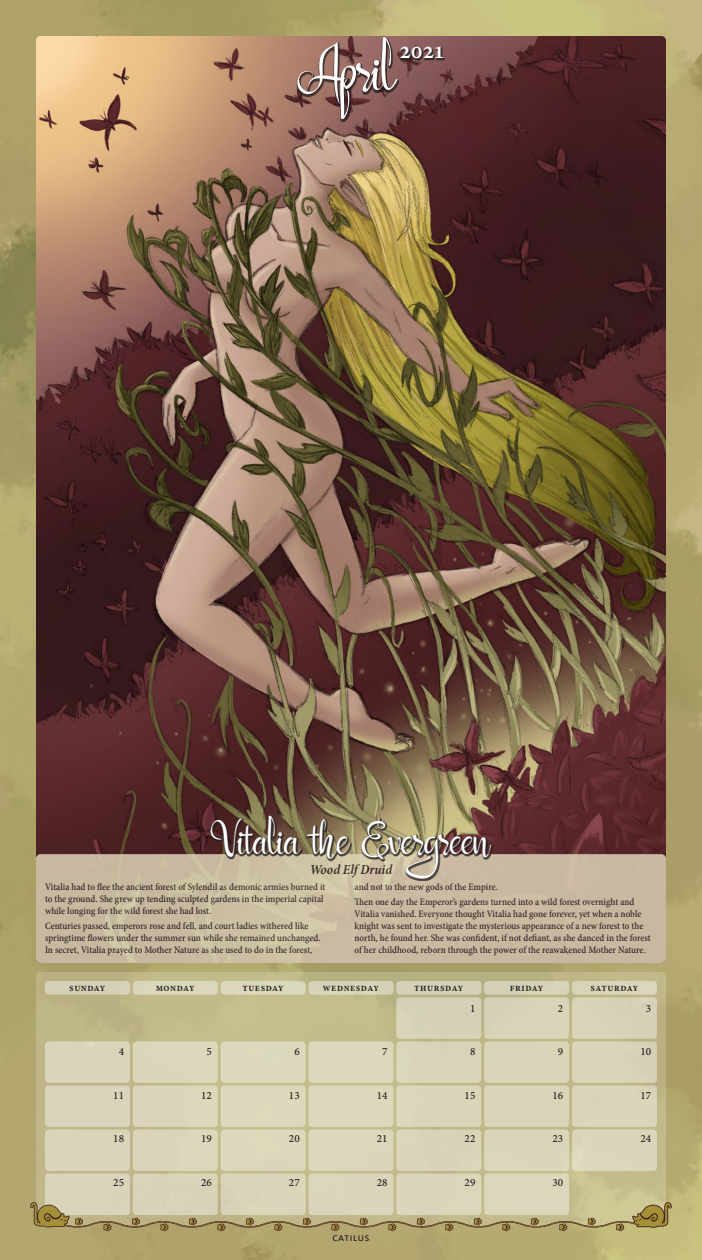
<style>
.page{position:relative;width:702px;height:1260px;background:#fff}
.page>*{position:absolute;margin:0;border:0;box-sizing:border-box;transform-origin:0 0}
.cal_title{font:51px "Aventure Scriptine";color:#fff}
.Cal_Subtitle{font:37px "Aventure Scriptine";color:#fff}
._2021{font:600 condensed 25px "Minion Pro";color:#fff}
.t1{font:italic 600 condensed 14px "Minion Pro";color:#231f20}
.cal_date{font:11px "Minion Pro Medium Capt";color:#231f20}
.t2{font:600 condensed 11px "Minion Pro";letter-spacing:.045em;color:#231f20}
.t3{font:11px "Calibri";letter-spacing:.075em;color:#231f20}
.t4{font:500 condensed 10px/12px "Minion Pro";letter-spacing:-.005em;color:#231f20}
</style>
<div class="page">
<img style="left:0;top:0;width:702px;height:1260px">
<img style="left:36px;top:36px;width:630px;height:927px">
<svg style="left:36px;top:972px;width:630px;height:230px;background:#c0b98a"></svg>
<div style="left:45px;top:981px;width:85px;height:14px;background:#d6d0b6;border-radius:4px"></div>
<div style="left:133px;top:981px;width:85px;height:14px;background:#dad7ba;border-radius:4px"></div>
<div style="left:221px;top:981px;width:85px;height:14px;background:#dbd9bb;border-radius:4px"></div>
<div style="left:309px;top:981px;width:84px;height:14px;background:#d6d3b7;border-radius:4px"></div>
<div style="left:396px;top:997px;width:85px;height:42px;background:#d4d1b6;border-radius:4px"></div>
<div style="left:396px;top:981px;width:85px;height:14px;background:#d4d1b6;border-radius:4px"></div>
<div style="left:484px;top:997px;width:85px;height:42px;background:#d9d4b9;border-radius:4px"></div>
<div style="left:484px;top:981px;width:85px;height:14px;background:#d4d1b6;border-radius:4px"></div>
<div style="left:572px;top:997px;width:85px;height:42px;background:#d8d3b7;border-radius:4px"></div>
<div style="left:572px;top:981px;width:85px;height:14px;background:#dad5ba;border-radius:4px"></div>
<div style="left:45px;top:1041px;width:85px;height:42px;background:#dad4ba;border-radius:4px"></div>
<div style="left:133px;top:1041px;width:85px;height:42px;background:#dcd8bb;border-radius:4px"></div>
<div style="left:221px;top:1041px;width:85px;height:42px;background:#dcd8bb;border-radius:4px"></div>
<div style="left:309px;top:1041px;width:84px;height:42px;background:#dbd8bb;border-radius:4px"></div>
<div style="left:396px;top:1041px;width:85px;height:42px;background:#d9d5b9;border-radius:4px"></div>
<div style="left:484px;top:1041px;width:85px;height:42px;background:#dad5b9;border-radius:4px"></div>
<div style="left:572px;top:1041px;width:85px;height:42px;background:#dad5b9;border-radius:4px"></div>
<div style="left:45px;top:1085px;width:85px;height:42px;background:#dad4ba;border-radius:4px"></div>
<div style="left:133px;top:1085px;width:85px;height:42px;background:#dad4ba;border-radius:4px"></div>
<div style="left:221px;top:1085px;width:85px;height:42px;background:#dcd8bb;border-radius:4px"></div>
<div style="left:309px;top:1085px;width:84px;height:42px;background:#dcd8bb;border-radius:4px"></div>
<div style="left:396px;top:1085px;width:85px;height:42px;background:#dad5b9;border-radius:4px"></div>
<div style="left:484px;top:1085px;width:85px;height:42px;background:#dad5b9;border-radius:4px"></div>
<div style="left:572px;top:1085px;width:85px;height:42px;background:#dad6ba;border-radius:4px"></div>
<div style="left:45px;top:1130px;width:85px;height:41px;background:#dad4bb;border-radius:4px"></div>
<div style="left:133px;top:1130px;width:85px;height:41px;background:#dad6ba;border-radius:4px"></div>
<div style="left:221px;top:1130px;width:85px;height:41px;background:#dcd8bb;border-radius:4px"></div>
<div style="left:309px;top:1130px;width:84px;height:41px;background:#dbd7bb;border-radius:4px"></div>
<div style="left:396px;top:1130px;width:85px;height:41px;background:#d9d4b9;border-radius:4px"></div>
<div style="left:484px;top:1130px;width:85px;height:41px;background:#dad5b9;border-radius:4px"></div>
<div style="left:572px;top:1130px;width:85px;height:41px;background:#dbd6bb;border-radius:4px"></div>
<div style="left:45px;top:1174px;width:85px;height:41px;background:#dad4bb;border-radius:4px"></div>
<div style="left:133px;top:1174px;width:85px;height:41px;background:#d9d3b9;border-radius:4px"></div>
<div style="left:221px;top:1174px;width:85px;height:41px;background:#dbd6ba;border-radius:4px"></div>
<div style="left:309px;top:1174px;width:84px;height:41px;background:#dbd6bb;border-radius:4px"></div>
<div style="left:396px;top:1174px;width:85px;height:41px;background:#dbd6bb;border-radius:4px"></div>
<div style="left:484px;top:1174px;width:85px;height:41px;background:#dbd7bb;border-radius:4px"></div>
<svg style="left:30px;top:1202px;width:642px;height:30px"></svg>
<div style="left:36px;top:854px;width:630px;height:109px;background:linear-gradient(to right,#cabda2,#cabaa1);border-radius:4px"></div>
<div style="left:297px;top:37px;width:102px;height:84px;background:#231f20;opacity:.75"></div>
<div style="left:210px;top:815px;width:283px;height:66px;background:#231f20;opacity:.75"></div>
<div style="left:400px;top:47px;width:45px;height:13px;background:#231f20;opacity:.75"></div>
<p class="cal_title" style="left:307px;top:43px;width:90px">April</p>
<p class="_2021" style="left:399px;top:33px;width:47px">2021</p>
<p class="Cal_Subtitle" style="left:212px;top:819px;width:279px">Vitalia the Evergreen</p>
<h3 class="t1" style="left:310px;top:860px;width:84px">Wood Elf Druid</h3>
<p class="t4" style="left:45px;top:881px;width:282px">Vitalia had to flee the ancient forest of Sylendil as demonic armies burned it to the ground. She grew up tending sculpted gardens in the imperial capital while longing for the wild forest she had lost.</p>
<p class="t4" style="left:45px;top:920px;width:277px">Centuries passed, emperors rose and fell, and court ladies withered like springtime flowers under the summer sun while she remained unchanged.<br>In secret, Vitalia prayed to Mother Nature as she used to do in the forest,</p>
<p class="t4" style="left:355px;top:879px;width:281px;line-height:15.6px">and not to the new gods of the Empire.<br>Then one day the Emperor’s gardens turned into a wild forest overnight and</p>
<p class="t4" style="left:355px;top:908px;width:298px">Vitalia vanished. Everyone thought Vitalia had gone forever, yet when a noble knight was sent to investigate the mysterious appearance of a new forest to the north, he found her. She was confident, if not defiant, as she danced in the forest of her childhood, reborn through the power of the reawakened Mother Nature.</p>
<p class="t2" style="left:69px;top:980px;width:38px">Sunday</p>
<p class="t2" style="left:156px;top:980px;width:40px">Monday</p>
<p class="t2" style="left:242px;top:980px;width:43px">Tuesday</p>
<p class="t2" style="left:323px;top:980px;width:57px">Wednesday</p>
<p class="t2" style="left:414px;top:980px;width:50px">Thursday</p>
<p class="t2" style="left:510px;top:980px;width:35px">Friday</p>
<p class="t2" style="left:591px;top:980px;width:49px">Saturday</p>
<p class="cal_date" style="left:470px;top:1001px;width:7px">1</p>
<p class="cal_date" style="left:558px;top:1001px;width:7px">2</p>
<p class="cal_date" style="left:646px;top:1001px;width:7px">3</p>
<p class="cal_date" style="left:119px;top:1044px;width:7px">4</p>
<p class="cal_date" style="left:207px;top:1044px;width:7px">5</p>
<p class="cal_date" style="left:294px;top:1044px;width:7px">6</p>
<p class="cal_date" style="left:382px;top:1044px;width:7px">7</p>
<p class="cal_date" style="left:470px;top:1044px;width:7px">8</p>
<p class="cal_date" style="left:558px;top:1044px;width:7px">9</p>
<p class="cal_date" style="left:640px;top:1044px;width:12px">10</p>
<p class="cal_date" style="left:113px;top:1088px;width:12px">11</p>
<p class="cal_date" style="left:201px;top:1088px;width:12px">12</p>
<p class="cal_date" style="left:289px;top:1088px;width:12px">13</p>
<p class="cal_date" style="left:377px;top:1088px;width:12px">14</p>
<p class="cal_date" style="left:465px;top:1088px;width:12px">15</p>
<p class="cal_date" style="left:552px;top:1088px;width:12px">16</p>
<p class="cal_date" style="left:640px;top:1088px;width:12px">17</p>
<p class="cal_date" style="left:113px;top:1131px;width:12px">18</p>
<p class="cal_date" style="left:201px;top:1131px;width:12px">19</p>
<p class="cal_date" style="left:289px;top:1131px;width:12px">20</p>
<p class="cal_date" style="left:377px;top:1131px;width:12px">21</p>
<p class="cal_date" style="left:465px;top:1131px;width:12px">22</p>
<p class="cal_date" style="left:552px;top:1131px;width:12px">23</p>
<p class="cal_date" style="left:640px;top:1131px;width:12px">24</p>
<p class="cal_date" style="left:113px;top:1175px;width:12px">25</p>
<p class="cal_date" style="left:201px;top:1175px;width:12px">26</p>
<p class="cal_date" style="left:289px;top:1175px;width:12px">27</p>
<p class="cal_date" style="left:377px;top:1175px;width:12px">28</p>
<p class="cal_date" style="left:465px;top:1175px;width:12px">29</p>
<p class="cal_date" style="left:552px;top:1175px;width:12px">30</p>
<p class="t3" style="left:333px;top:1230px;width:38px">CATILUS</p>
</div>
